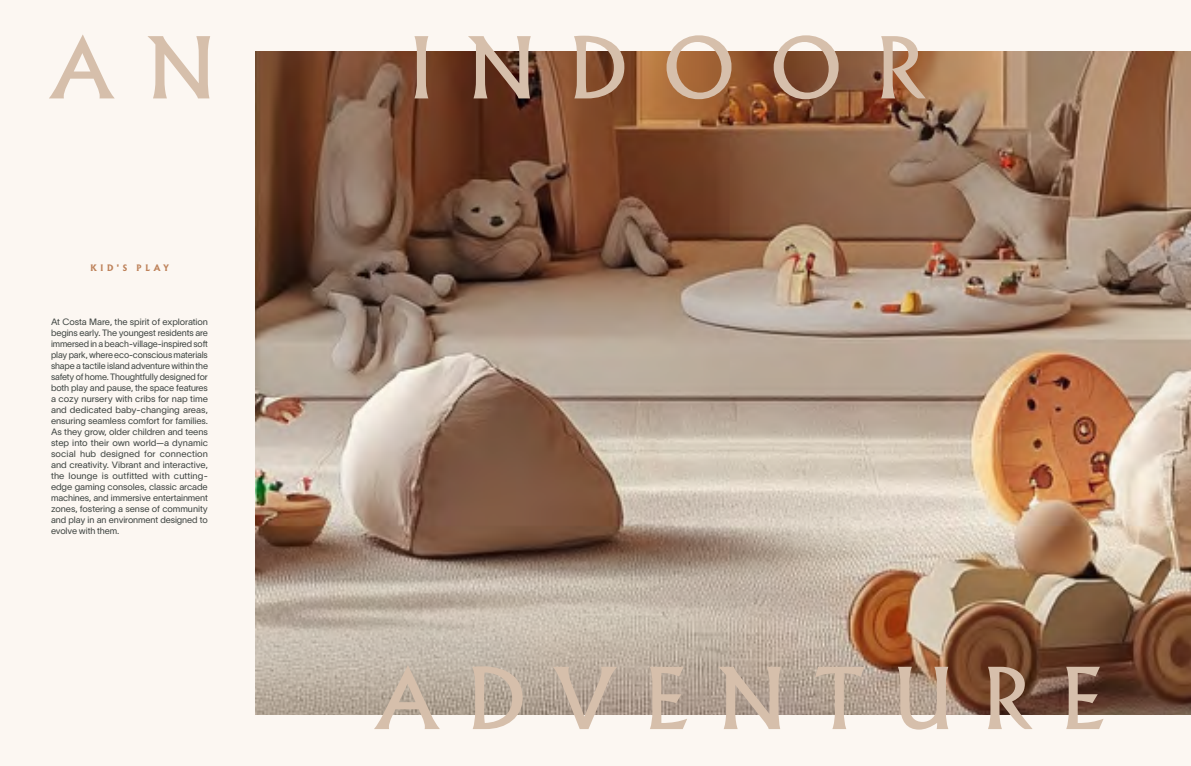
<style>
.page{position:relative;width:1191px;height:766px;background:#fff}
.page>*{position:absolute;margin:0;border:0;box-sizing:border-box;transform-origin:0 0}
.t1{font:76px "Albertus Nova";letter-spacing:.4em;color:#d6bfab}
.t2{font:9px/11px "Lausanne 300";letter-spacing:-.01em;color:#404643;text-align:justify}
.t3{font:900 8px "Albertus Nova";letter-spacing:.46em;color:#be825a}
</style>
<div class="page">
<div style="left:0;top:0;width:1191px;height:765px;background:#fcf7f2"></div>
<img style="left:256px;top:51px;width:935px;height:663px">
<h1 class="t1" style="left:51px;top:15px;width:165px">A N</h1>
<h1 class="t1" style="left:410px;top:15px;width:516px">INDOOR</h1>
<p class="t3" style="left:90px;top:262px;width:80px">KID'S PLAY</p>
<p class="t2" style="left:51px;top:316px;width:158px">At Costa Mare, the spirit of exploration begins early. The youngest residents are immersed in a beach-village-inspired soft play park, where eco-conscious materials shape a tactile island adventure within the safety of home. Thoughtfully designed for both play and pause, the space features a cozy nursery with cribs for nap time and dedicated baby-changing areas, ensuring seamless comfort for families.<br>As they grow, older children and teens step into their own world—a dynamic social hub designed for connection and creativity. Vibrant and interactive, the lounge is outfitted with cutting&shy;edge gaming consoles, classic arcade machines, and immersive entertainment zones, fostering a sense of community and play in an environment designed to evolve with them.</p>
<h1 class="t1" style="left:376px;top:645px;width:729px">ADVENTURE</h1>
</div>
